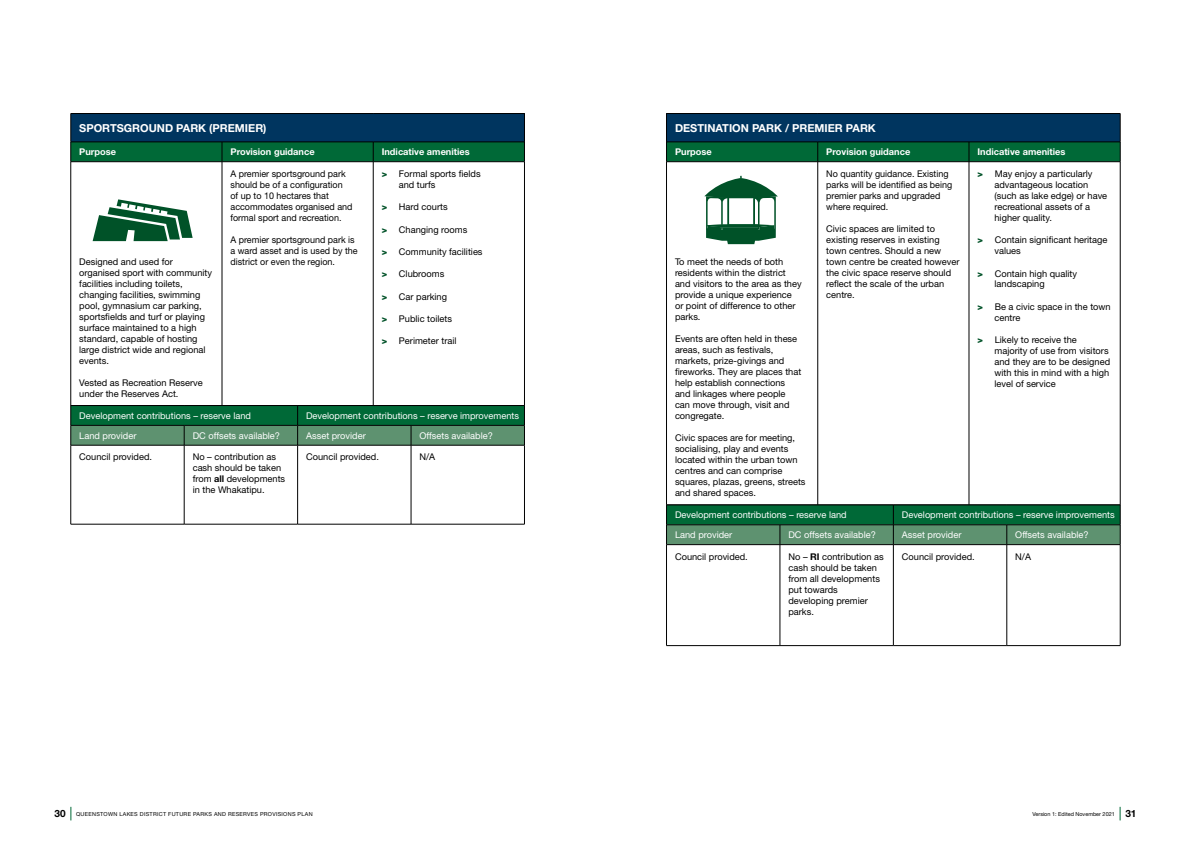
<style>
.page{position:relative;width:1191px;height:842px;background:#fff}
.page>*{position:absolute;margin:0;border:0;box-sizing:border-box;transform-origin:0 0}
.t1{font:700 11px "Helvetica Neue LT Std";color:#fff}
.t2{font:9.2px/11px "Helvetica Neue LT Std";color:#000}
.t3{font:9.2px "Helvetica Neue LT Std";color:#fff}
.t4{font:700 9.2px "Helvetica Neue LT Std";color:#fff}
.t5{font:5.5px "Helvetica Neue LT Std";letter-spacing:.05em;color:#000}
.t6{font:5.5px "Helvetica Neue LT Std";color:#000}
.s1{font-weight:800;color:#005228}
.s2{font-weight:700}
.s3{font-weight:700;font-size:10px}
</style>
<div class="page">
<hr style="left:71px;top:113px;width:151px;height:1px;background:#000">
<hr style="left:222px;top:113px;width:151px;height:1px;background:#000">
<hr style="left:373px;top:113px;width:151px;height:1px;background:#000">
<svg style="left:71px;top:114px;width:454px;height:48px;background:#00474b"></svg>
<hr style="left:71px;top:162px;width:151px;height:1px;background:#000">
<hr style="left:71px;top:162px;width:1px;height:243px;background:#000">
<hr style="left:222px;top:162px;width:151px;height:1px;background:#000">
<hr style="left:222px;top:162px;width:1px;height:243px;background:#000">
<hr style="left:373px;top:162px;width:151px;height:1px;background:#000">
<hr style="left:373px;top:162px;width:1px;height:243px;background:#000">
<hr style="left:524px;top:162px;width:1px;height:243px;background:#000">
<hr style="left:71px;top:445px;width:1px;height:79px;background:#000">
<hr style="left:184px;top:445px;width:1px;height:79px;background:#000">
<hr style="left:297px;top:445px;width:1px;height:79px;background:#000">
<hr style="left:411px;top:445px;width:1px;height:79px;background:#000">
<hr style="left:524px;top:445px;width:1px;height:79px;background:#000">
<hr style="left:71px;top:524px;width:113px;height:1px;background:#000">
<hr style="left:184px;top:524px;width:114px;height:1px;background:#000">
<hr style="left:298px;top:524px;width:113px;height:1px;background:#000">
<hr style="left:411px;top:524px;width:113px;height:1px;background:#000">
<svg style="left:71px;top:405px;width:454px;height:40px;background:#2b754e"></svg>
<hr style="left:71px;top:445px;width:113px;height:1px;background:#000">
<hr style="left:184px;top:445px;width:114px;height:1px;background:#000">
<hr style="left:298px;top:445px;width:113px;height:1px;background:#000">
<hr style="left:411px;top:445px;width:113px;height:1px;background:#000">
<svg style="left:93px;top:199px;width:100px;height:42px"></svg>
<hr style="left:666px;top:113px;width:151px;height:1px;background:#000">
<hr style="left:817px;top:113px;width:152px;height:1px;background:#000">
<hr style="left:969px;top:113px;width:151px;height:1px;background:#000">
<svg style="left:666px;top:114px;width:455px;height:48px;background:#00464b"></svg>
<hr style="left:666px;top:162px;width:151px;height:1px;background:#000">
<hr style="left:666px;top:162px;width:1px;height:343px;background:#000">
<hr style="left:817px;top:162px;width:152px;height:1px;background:#000">
<hr style="left:817px;top:162px;width:1px;height:343px;background:#000">
<hr style="left:969px;top:162px;width:151px;height:1px;background:#000">
<hr style="left:968px;top:162px;width:1px;height:343px;background:#000">
<hr style="left:1120px;top:162px;width:1px;height:343px;background:#000">
<hr style="left:666px;top:545px;width:1px;height:100px;background:#000">
<hr style="left:779px;top:545px;width:1px;height:100px;background:#000">
<hr style="left:893px;top:545px;width:1px;height:100px;background:#000">
<hr style="left:1006px;top:545px;width:1px;height:100px;background:#000">
<hr style="left:1120px;top:545px;width:1px;height:100px;background:#000">
<hr style="left:666px;top:645px;width:114px;height:1px;background:#000">
<hr style="left:780px;top:645px;width:113px;height:1px;background:#000">
<hr style="left:893px;top:645px;width:113px;height:1px;background:#000">
<hr style="left:1006px;top:645px;width:114px;height:1px;background:#000">
<svg style="left:666px;top:505px;width:455px;height:40px;background:#2d774f"></svg>
<hr style="left:666px;top:544px;width:114px;height:1px;background:#000">
<hr style="left:780px;top:544px;width:113px;height:1px;background:#000">
<hr style="left:893px;top:544px;width:113px;height:1px;background:#000">
<hr style="left:1006px;top:544px;width:114px;height:1px;background:#000">
<svg style="left:704px;top:176px;width:74px;height:68px"></svg>
<svg style="left:71px;top:807px;width:1px;height:13px"></svg>
<svg style="left:1119px;top:807px;width:1px;height:13px"></svg>
<p class="t1" style="left:79px;top:121px;width:189px">SPORTSGROUND PARK (PREMIER)</p>
<p class="t4" style="left:79px;top:146px;width:38px">Purpose</p>
<p class="t4" style="left:230px;top:146px;width:86px">Provision guidance</p>
<p class="t4" style="left:382px;top:146px;width:89px">Indicative amenities</p>
<p class="t2" style="left:79px;top:256px;width:134px">Designed and used for organised sport with community facilities including toilets, changing facilities, swimming pool, gymnasium car parking, sportsfields and turf or playing surface maintained to a high standard, capable of hosting large district wide and regional events.</p>
<p class="t2" style="left:79px;top:377px;width:125px">Vested as Recreation Reserve under the Reserves Act.</p>
<p class="t2" style="left:230px;top:168px;width:123px">A premier sportsground park should be of a configuration of up to 10 hectares that accommodates organised and formal sport and recreation.</p>
<p class="t2" style="left:230px;top:234px;width:129px">A premier sportsground park is a ward asset and is used by the district or even the region.</p>
<p class="t2" style="left:399px;top:168px;width:83px;text-indent:-17px"><span class="s1">&gt;</span> Formal sports fields and turfs</p>
<p class="t2" style="left:382px;top:201px;width:67px"><span class="s1">&gt;</span> Hard courts</p>
<p class="t2" style="left:382px;top:224px;width:87px"><span class="s1">&gt;</span> Changing rooms</p>
<p class="t2" style="left:382px;top:246px;width:102px"><span class="s1">&gt;</span> Community facilities</p>
<p class="t2" style="left:382px;top:268px;width:64px"><span class="s1">&gt;</span> Clubrooms</p>
<p class="t2" style="left:382px;top:291px;width:67px"><span class="s1">&gt;</span> Car parking</p>
<p class="t2" style="left:382px;top:313px;width:72px"><span class="s1">&gt;</span> Public toilets</p>
<p class="t2" style="left:382px;top:335px;width:76px"><span class="s1">&gt;</span> Perimeter trail</p>
<p class="t3" style="left:79px;top:410px;width:173px">Development contributions – reserve land</p>
<p class="t3" style="left:306px;top:410px;width:214px">Development contributions – reserve improvements</p>
<p class="t3" style="left:79px;top:430px;width:59px">Land provider</p>
<p class="t3" style="left:193px;top:430px;width:89px">DC offsets available?</p>
<p class="t3" style="left:306px;top:430px;width:61px">Asset provider</p>
<p class="t3" style="left:419px;top:430px;width:75px">Offsets available?</p>
<p class="t2" style="left:79px;top:451px;width:74px">Council provided.</p>
<p class="t2" style="left:193px;top:451px;width:94px">No – contribution as cash should be taken from <span class="s2">all</span> developments in the Whakatipu.</p>
<p class="t2" style="left:306px;top:451px;width:74px">Council provided.</p>
<p class="t2" style="left:419px;top:451px;width:17px">N/A</p>
<p class="t1" style="left:675px;top:121px;width:202px">DESTINATION PARK / PREMIER PARK</p>
<p class="t4" style="left:675px;top:146px;width:38px">Purpose</p>
<p class="t4" style="left:826px;top:146px;width:86px">Provision guidance</p>
<p class="t4" style="left:977px;top:146px;width:89px">Indicative amenities</p>
<p class="t2" style="left:675px;top:256px;width:128px">To meet the needs of both residents within the district and visitors to the area as they provide a unique experience or point of difference to other parks.</p>
<p class="t2" style="left:675px;top:333px;width:128px">Events are often held in these areas, such as festivals, markets, prize-givings and fireworks. They are places that help establish connections and linkages where people can move through, visit and congregate.</p>
<p class="t2" style="left:675px;top:432px;width:132px">Civic spaces are for meeting, socialising, play and events located within the urban town centres and can comprise squares, plazas, greens, streets and shared spaces.</p>
<p class="t2" style="left:826px;top:168px;width:127px">No quantity guidance. Existing parks will be identified as being premier parks and upgraded where required.</p>
<p class="t2" style="left:826px;top:223px;width:135px">Civic spaces are limited to existing reserves in existing town centres. Should a new town centre be created however the civic space reserve should reflect the scale of the urban centre.</p>
<p class="t2" style="left:994px;top:168px;width:114px;text-indent:-17px"><span class="s1">&gt;</span> May enjoy a particularly advantageous location (such as lake edge) or have recreational assets of a higher quality.</p>
<p class="t2" style="left:994px;top:234px;width:114px;text-indent:-17px"><span class="s1">&gt;</span> Contain significant heritage values</p>
<p class="t2" style="left:994px;top:268px;width:84px;text-indent:-17px"><span class="s1">&gt;</span> Contain high quality landscaping</p>
<p class="t2" style="left:994px;top:301px;width:118px;text-indent:-17px"><span class="s1">&gt;</span> Be a civic space in the town centre</p>
<p class="t2" style="left:994px;top:334px;width:117px;text-indent:-17px"><span class="s1">&gt;</span> Likely to receive the majority of use from visitors and they are to be designed with this in mind with a high level of service</p>
<p class="t3" style="left:675px;top:509px;width:173px">Development contributions – reserve land</p>
<p class="t3" style="left:902px;top:509px;width:214px">Development contributions – reserve improvements</p>
<p class="t3" style="left:675px;top:529px;width:59px">Land provider</p>
<p class="t3" style="left:788px;top:529px;width:89px">DC offsets available?</p>
<p class="t3" style="left:902px;top:529px;width:61px">Asset provider</p>
<p class="t3" style="left:1015px;top:529px;width:75px">Offsets available?</p>
<p class="t2" style="left:675px;top:551px;width:74px">Council provided.</p>
<p class="t2" style="left:788px;top:551px;width:97px">No – <span class="s2">RI</span> contribution as cash should be taken from all developments put towards developing premier parks.</p>
<p class="t2" style="left:902px;top:551px;width:74px">Council provided.</p>
<p class="t2" style="left:1015px;top:551px;width:17px">N/A</p>
<p class="t5" style="left:55px;top:810px;width:260px"><span class="s3">30</span> QUEENSTOWN LAKES DISTRICT FUTURE PARKS AND RESERVES PROVISIONS PLAN</p>
<p class="t6" style="left:1032px;top:810px;width:105px">Version 1: Edited November 2021 <span class="s3">31</span></p>
</div>
